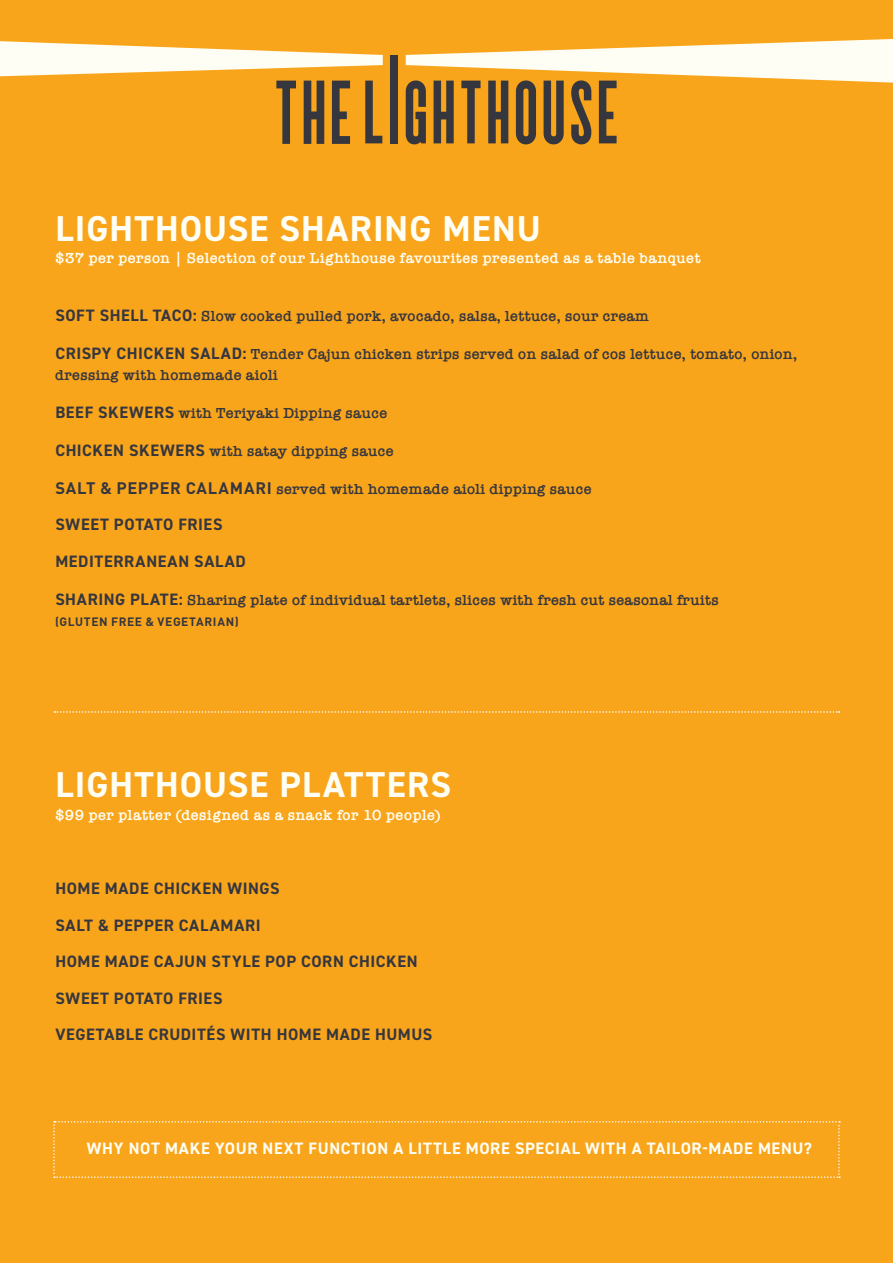
<style>
.page{position:relative;width:893px;height:1263px;background:#f9a51b}
.page>*{position:absolute;margin:0;border:0;box-sizing:border-box;transform-origin:0 0}
.t1{font:700 36px "DIN2014";letter-spacing:.03em;color:#fffef4}
.t2{font:700 16.5px "DIN2014";letter-spacing:.04em;color:#36363e}
.t3{font:700 16.5px "DIN2014";letter-spacing:.045em;color:#fffef4}
.t4{font:600 15px/21px "American Typewriter";letter-spacing:.02em;color:#36363e}
.t5{font:600 15px "American Typewriter";letter-spacing:.03em;color:#fffef4}
.t6{font:700 12px "DIN Pro";letter-spacing:.05em;color:#36363e}
.s1{font-family:"DIN2014";font-weight:700;font-size:16.5px}
.s2{font-family:"DIN Pro";font-weight:700;font-size:16.5px}
</style>
<div class="page">
<svg style="left:406px;top:39px;width:487px;height:105px"></svg>
<svg style="left:0;top:41px;width:383px;height:103px"></svg>
<div style="left:390px;top:55px;width:8px;height:88px;background:#36363e"></div>
<svg style="left:54px;top:711px;width:786px;height:2px"></svg>
<svg style="left:53px;top:1121px;width:787px;height:57px"></svg>
<h1 class="t1" style="left:55px;top:204px;width:487px">LIGHTHOUSE SHARING MENU</h1>
<p class="t5" style="left:55px;top:247px;width:647px">$37 per person | Selection of our Lighthouse favourites presented as a table banquet</p>
<p class="t4" style="left:55px;top:305px;width:595px"><span class="s1">SOFT SHELL TACO:</span> Slow cooked pulled pork, avocado, salsa, lettuce, sour cream</p>
<p class="t4" style="left:55px;top:343px;width:743px"><span class="s1">CRISPY CHICKEN SALAD:</span> Tender Cajun chicken strips served on salad of cos lettuce, tomato, onion, dressing with homemade aioli</p>
<p class="t4" style="left:55px;top:402px;width:334px"><span class="s1">BEEF SKEWERS</span> with Teriyaki Dipping sauce</p>
<p class="t4" style="left:55px;top:440px;width:340px"><span class="s1">CHICKEN SKEWERS</span> with satay dipping sauce</p>
<p class="t4" style="left:55px;top:478px;width:538px"><span class="s2">SALT &amp; PEPPER CALAMARI</span> served with homemade aioli dipping sauce</p>
<p class="t2" style="left:55px;top:514px;width:169px">SWEET POTATO FRIES</p>
<p class="t2" style="left:55px;top:550px;width:192px">MEDITERRANEAN SALAD</p>
<p class="t4" style="left:55px;top:589px;width:665px"><span class="s1">SHARING PLATE:</span> Sharing plate of individual tartlets, slices with fresh cut seasonal fruits</p>
<p class="t6" style="left:55px;top:613px;width:185px">(GLUTEN FREE &amp; VEGETARIAN)</p>
<h1 class="t1" style="left:55px;top:761px;width:397px">LIGHTHOUSE PLATTERS</h1>
<p class="t5" style="left:55px;top:803px;width:387px">$99 per platter (designed as a snack for 10 people)</p>
<p class="t2" style="left:55px;top:877px;width:226px">HOME MADE CHICKEN WINGS</p>
<p class="t2" style="left:55px;top:914px;width:207px">SALT &amp; PEPPER CALAMARI</p>
<p class="t2" style="left:55px;top:950px;width:364px">HOME MADE CAJUN STYLE POP CORN CHICKEN</p>
<p class="t2" style="left:55px;top:987px;width:169px">SWEET POTATO FRIES</p>
<p class="t2" style="left:55px;top:1023px;width:378px">VEGETABLE CRUDITÉS WITH HOME MADE HUMUS</p>
<p class="t3" style="left:87px;top:1137px;width:727px">WHY NOT MAKE YOUR NEXT FUNCTION A LITTLE MORE SPECIAL WITH A TAILOR-MADE MENU?</p>
</div>
